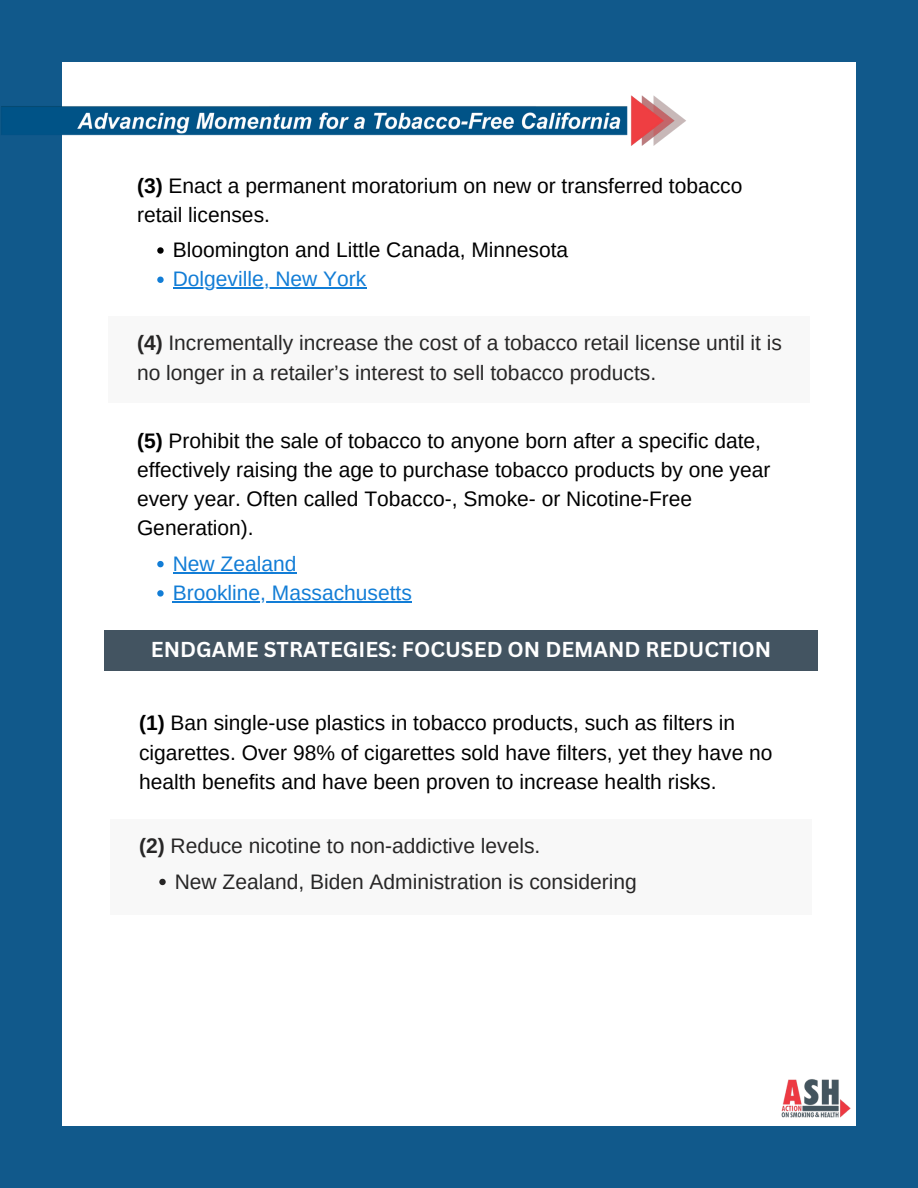
<style>
.page{position:relative;width:918px;height:1188px;background:#11598b}
.page>*{position:absolute;margin:0;border:0;box-sizing:border-box;transform-origin:0 0}
.t1{font:21px/29.2px "Arimo";color:#000}
.t2{font:21px/29.2px "Arimo";color:#272626}
.t3{font:21px "Arimo";color:#127dd6}
.t4{font:700 21px "Canva Sans";color:#fff}
.s1{font-weight:700}
</style>
<div class="page">
<div style="left:62px;top:62px;width:794px;height:1064px;background:#fff"></div>
<img style="left:1px;top:95px;width:685px;height:51px">
<img style="left:781px;top:1079px;width:70px;height:39px">
<svg style="left:157px;top:247px;width:7px;height:7px"></svg>
<svg style="left:157px;top:277px;width:7px;height:6px"></svg>
<hr style="left:173px;top:287px;width:193px;height:2px;background:#127dd6">
<div style="left:108px;top:316px;width:702px;height:87px;background:#f8f8f8"></div>
<svg style="left:157px;top:561px;width:7px;height:6px"></svg>
<hr style="left:173px;top:572px;width:123px;height:2px;background:#127dd6">
<svg style="left:157px;top:590px;width:7px;height:7px"></svg>
<hr style="left:173px;top:601px;width:239px;height:2px;background:#127dd6">
<div style="left:110px;top:819px;width:702px;height:95px;background:#f8f8f8"></div>
<svg style="left:159px;top:879px;width:7px;height:6px"></svg>
<div style="left:104px;top:630px;width:714px;height:41px;background:#435461"></div>
<p class="t1" style="left:137px;top:171px;width:607px"><span class="s1">(3)</span> Enact a permanent moratorium on new or transferred tobacco retail licenses.</p>
<p class="t1" style="left:173px;top:235px;width:397px">Bloomington and Little Canada, Minnesota</p>
<p class="t3" style="left:173px;top:267px;width:195px">Dolgeville, New York</p>
<p class="t2" style="left:137px;top:328px;width:647px"><span class="s1">(4)</span> Incrementally increase the cost of a tobacco retail license until it is no longer in a retailer’s interest to sell tobacco products.</p>
<p class="t1" style="left:137px;top:426px;width:635px"><span class="s1">(5)</span> Prohibit the sale of tobacco to anyone born after a specific date, effectively raising the age to purchase tobacco products by one year every year. Often called Tobacco-, Smoke- or Nicotine-Free Generation).</p>
<p class="t3" style="left:173px;top:552px;width:125px">New Zealand</p>
<p class="t3" style="left:173px;top:581px;width:241px">Brookline, Massachusetts</p>
<p class="t4" style="left:151px;top:635px;width:622px">ENDGAME STRATEGIES: FOCUSED ON DEMAND REDUCTION</p>
<p class="t1" style="left:139px;top:708px;width:635px"><span class="s1">(1)</span> Ban single-use plastics in tobacco products, such as filters in cigarettes. Over 98% of cigarettes sold have filters, yet they have no health benefits and have been proven to increase health risks.</p>
<p class="t2" style="left:139px;top:831px;width:403px"><span class="s1">(2)</span> Reduce nicotine to non-addictive levels.</p>
<p class="t2" style="left:175px;top:867px;width:463px">New Zealand, Biden Administration is considering</p>
</div>
